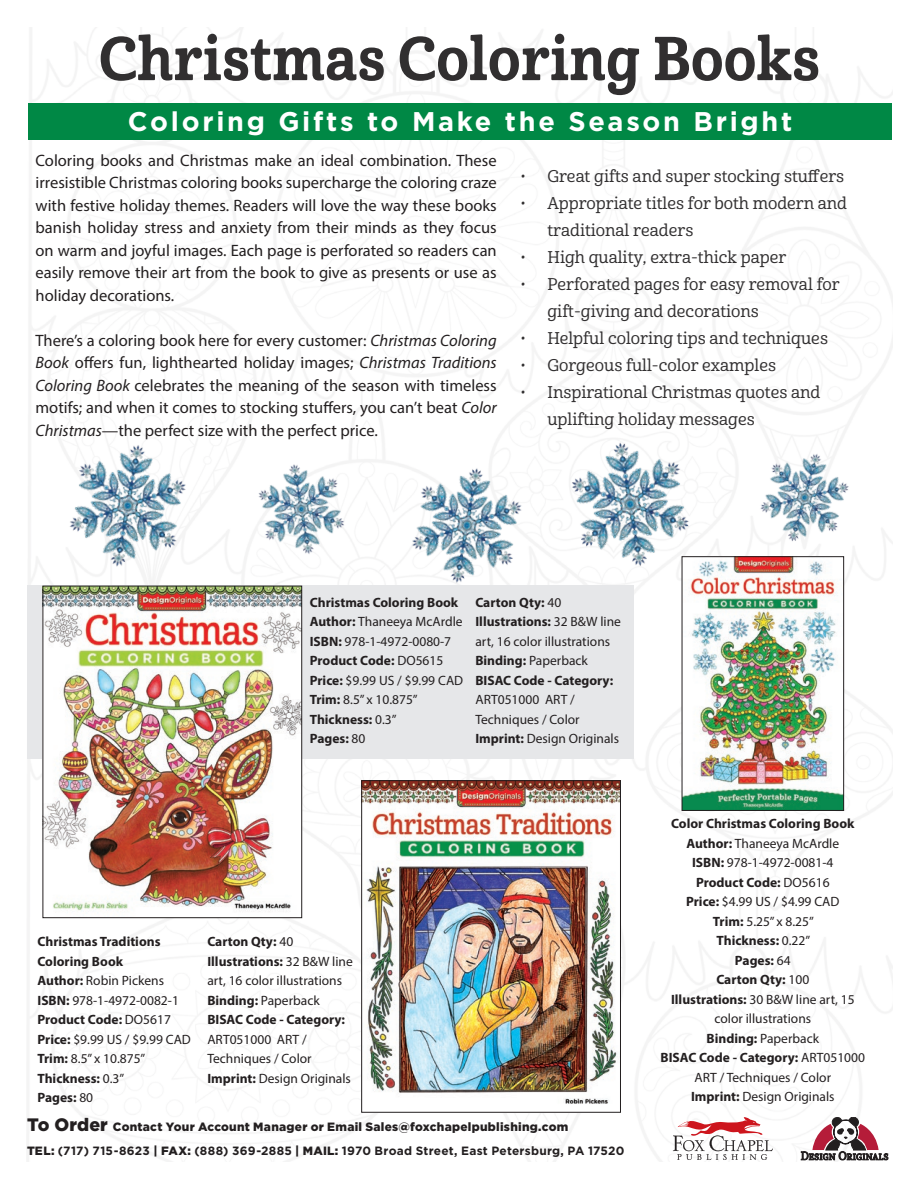
<style>
.page{position:relative;width:918px;height:1188px;background:#fff}
.page>*{position:absolute;margin:0;border:0;box-sizing:border-box;transform-origin:0 0}
.New_Book_Announcemen{font:60px "Cabrito Con Bol";letter-spacing:.01em;color:#312f30}
.t1{font:700 27px "Gotham";letter-spacing:.1em;color:#fff}
.t2{font:16.5px/22.5px "Myriad Pro";color:#231f20;text-align:justify}
.t3{font:16.5px/27px "Cabrito Nor Med";color:#312f30}
.Paragraph_Style_1{font:13.5px/19.5px "Myriad Pro";color:#231f20}
.Paragraph_Style_1-2{font:700 13.5px/19.5px "Myriad Pro";color:#231f20}
.t4{font:700 12px "Gotham";letter-spacing:.02em;color:#231f20}
.t5{font:900 12px "Gotham";letter-spacing:.02em;color:#231f20}
.s1{font-style:italic}
.s2{font-weight:700}
.s3{font-weight:400}
.s4{font-size:18px}
.s5{font-weight:900}
</style>
<div class="page">
<img style="left:27px;top:28px;width:865px;height:1134px">
<div style="left:27px;top:586px;width:607px;height:173px;background:#e6e7e9"></div>
<img style="left:363px;top:782px;width:256px;height:328px">
<div style="left:361px;top:780px;width:260px;height:332px;border:1px solid #231f20"></div>
<img style="left:45px;top:588px;width:255px;height:328px">
<div style="left:43px;top:586px;width:259px;height:332px;border:1px solid #231f20"></div>
<img style="left:684px;top:558px;width:158px;height:251px">
<div style="left:682px;top:556px;width:162px;height:255px;border:1px solid #231f20"></div>
<div style="left:28px;top:104px;width:864px;height:36px;background:#008845"></div>
<img style="left:63px;top:433px;width:134px;height:146px">
<img style="left:253px;top:455px;width:100px;height:108px">
<img style="left:406px;top:457px;width:126px;height:129px">
<img style="left:566px;top:431px;width:133px;height:147px">
<img style="left:751px;top:441px;width:109px;height:115px">
<svg style="left:673px;top:1117px;width:100px;height:43px"></svg>
<svg style="left:801px;top:1117px;width:87px;height:43px"></svg>
<p class="New_Book_Announcemen" style="left:99px;top:21px;width:722px">Christmas Coloring Books</p>
<p class="t1" style="left:128px;top:104px;width:666px">Coloring Gifts to Make the Season Bright</p>
<p class="t3" style="left:520px;top:164px;width:325px">• Great gifts and super stocking stuffers</p>
<p class="t3" style="left:547px;top:191px;width:301px;text-indent:-27px">• Appropriate titles for both modern and traditional readers</p>
<p class="t3" style="left:520px;top:245px;width:267px">• High quality, extra-thick paper</p>
<p class="t3" style="left:547px;top:272px;width:294px;text-indent:-27px">• Perforated pages for easy removal for gift-giving and decorations</p>
<p class="t3" style="left:520px;top:326px;width:309px">• Helpful coloring tips and techniques</p>
<p class="t3" style="left:520px;top:353px;width:257px">• Gorgeous full-color examples</p>
<p class="t3" style="left:547px;top:380px;width:274px;text-indent:-27px">• Inspirational Christmas quotes and uplifting holiday messages</p>
<p class="t2" style="left:36px;top:149px;width:463px">Coloring books and Christmas make an ideal combination. These irresistible Christmas coloring books supercharge the coloring craze with festive holiday themes. Readers will love the way these books banish holiday stress and anxiety from their minds as they focus on warm and joyful images. Each page is perforated so readers can easily remove their art from the book to give as presents or use as holiday decorations.</p>
<p class="t2" style="left:36px;top:329px;width:463px">There’s a coloring book here for every customer: <span class="s1">Christmas Coloring Book</span> offers fun, lighthearted holiday images; <span class="s1">Christmas Traditions Coloring Book</span> celebrates the meaning of the season with timeless motifs; and when it comes to stocking stuffers, you can’t beat <span class="s1">Color Christmas</span>—the perfect size with the perfect price.</p>
<p class="Paragraph_Style_1-2" style="left:310px;top:592px;width:150px">Christmas Coloring Book</p>
<p class="Paragraph_Style_1" style="left:310px;top:612px;width:154px"><span class="s2">Author:</span> Thaneeya McArdle</p>
<p class="Paragraph_Style_1" style="left:310px;top:631px;width:143px"><span class="s2">ISBN:</span> 978-1-4972-0080-7</p>
<p class="Paragraph_Style_1-2" style="left:310px;top:651px;width:135px">Product Code: <span class="s3">DO5615</span></p>
<p class="Paragraph_Style_1" style="left:310px;top:670px;width:155px"><span class="s2">Price:</span> $9.99 US / $9.99 CAD</p>
<p class="Paragraph_Style_1" style="left:310px;top:690px;width:109px"><span class="s2">Trim:</span> 8.5” x 10.875”</p>
<p class="Paragraph_Style_1-2" style="left:310px;top:709px;width:88px">Thickness: <span class="s3">0.3”</span></p>
<p class="Paragraph_Style_1-2" style="left:310px;top:729px;width:57px">Pages: <span class="s3">80</span></p>
<p class="Paragraph_Style_1-2" style="left:475px;top:592px;width:87px">Carton Qty: <span class="s3">40</span></p>
<p class="Paragraph_Style_1" style="left:475px;top:612px;width:147px"><span class="s2">Illustrations:</span> 32 B&amp;W line art, 16 color illustrations</p>
<p class="Paragraph_Style_1" style="left:475px;top:651px;width:114px"><span class="s2">Binding:</span> Paperback</p>
<p class="Paragraph_Style_1" style="left:475px;top:670px;width:139px"><span class="s2">BISAC Code - Category:<br></span>ART051000 ART /<br>Techniques / Color</p>
<p class="Paragraph_Style_1" style="left:475px;top:729px;width:145px"><span class="s2">Imprint:</span> Design Originals</p>
<p class="Paragraph_Style_1-2" style="left:38px;top:931px;width:125px">Christmas Traditions<br>Coloring Book</p>
<p class="Paragraph_Style_1" style="left:38px;top:971px;width:128px"><span class="s2">Author:</span> Robin Pickens</p>
<p class="Paragraph_Style_1" style="left:38px;top:990px;width:143px"><span class="s2">ISBN:</span> 978-1-4972-0082-1</p>
<p class="Paragraph_Style_1-2" style="left:38px;top:1009px;width:135px">Product Code: <span class="s3">DO5617</span></p>
<p class="Paragraph_Style_1" style="left:38px;top:1029px;width:155px"><span class="s2">Price:</span> $9.99 US / $9.99 CAD</p>
<p class="Paragraph_Style_1" style="left:38px;top:1049px;width:109px"><span class="s2">Trim:</span> 8.5” x 10.875”</p>
<p class="Paragraph_Style_1-2" style="left:38px;top:1068px;width:88px">Thickness: <span class="s3">0.3”</span></p>
<p class="Paragraph_Style_1-2" style="left:38px;top:1087px;width:57px">Pages: <span class="s3">80</span></p>
<p class="Paragraph_Style_1-2" style="left:207px;top:931px;width:87px">Carton Qty: <span class="s3">40</span></p>
<p class="Paragraph_Style_1" style="left:207px;top:951px;width:147px"><span class="s2">Illustrations:</span> 32 B&amp;W line art, 16 color illustrations</p>
<p class="Paragraph_Style_1" style="left:207px;top:990px;width:114px"><span class="s2">Binding:</span> Paperback</p>
<p class="Paragraph_Style_1" style="left:207px;top:1010px;width:139px"><span class="s2">BISAC Code - Category:<br></span>ART051000 ART /<br>Techniques / Color</p>
<p class="Paragraph_Style_1" style="left:207px;top:1068px;width:145px"><span class="s2">Imprint:</span> Design Originals</p>
<p class="t5" style="left:27px;top:1119px;width:543px"><span class="s4">To Order</span> Contact Your Account Manager or Email Sales@foxchapelpublishing.com</p>
<p class="t4" style="left:27px;top:1143px;width:599px"><span class="s5">TEL:</span> (717) 715-8623 <span class="s5">| FAX:</span> (888) 369-2885 <span class="s5">| MAIL:</span> 1970 Broad Street, East Petersburg, PA 17520</p>
<p class="Paragraph_Style_1-2" style="left:671px;top:813px;width:185px">Color Christmas Coloring Book</p>
<p class="Paragraph_Style_1" style="left:686px;top:833px;width:154px"><span class="s2">Author:</span> Thaneeya McArdle</p>
<p class="Paragraph_Style_1" style="left:692px;top:853px;width:143px"><span class="s2">ISBN:</span> 978-1-4972-0081-4</p>
<p class="Paragraph_Style_1-2" style="left:696px;top:872px;width:135px">Product Code: <span class="s3">DO5616</span></p>
<p class="Paragraph_Style_1" style="left:686px;top:892px;width:155px"><span class="s2">Price:</span> $4.99 US / $4.99 CAD</p>
<p class="Paragraph_Style_1" style="left:713px;top:911px;width:102px"><span class="s2">Trim:</span> 5.25” x 8.25”</p>
<p class="Paragraph_Style_1-2" style="left:717px;top:930px;width:95px">Thickness: <span class="s3">0.22”</span></p>
<p class="Paragraph_Style_1-2" style="left:735px;top:950px;width:57px">Pages: <span class="s3">64</span></p>
<p class="Paragraph_Style_1-2" style="left:716px;top:969px;width:94px">Carton Qty: <span class="s3">100</span></p>
<p class="Paragraph_Style_1" style="left:671px;top:989px;width:185px;text-align:center"><span class="s2">Illustrations:</span> 30 B&amp;W line art, 15 color illustrations</p>
<p class="Paragraph_Style_1" style="left:707px;top:1028px;width:114px"><span class="s2">Binding:</span> Paperback</p>
<p class="Paragraph_Style_1" style="left:661px;top:1048px;width:206px;text-align:center"><span class="s2">BISAC Code - Category:</span> ART051000<br>ART / Techniques / Color</p>
<p class="Paragraph_Style_1" style="left:691px;top:1087px;width:145px"><span class="s2">Imprint:</span> Design Originals</p>
</div>
